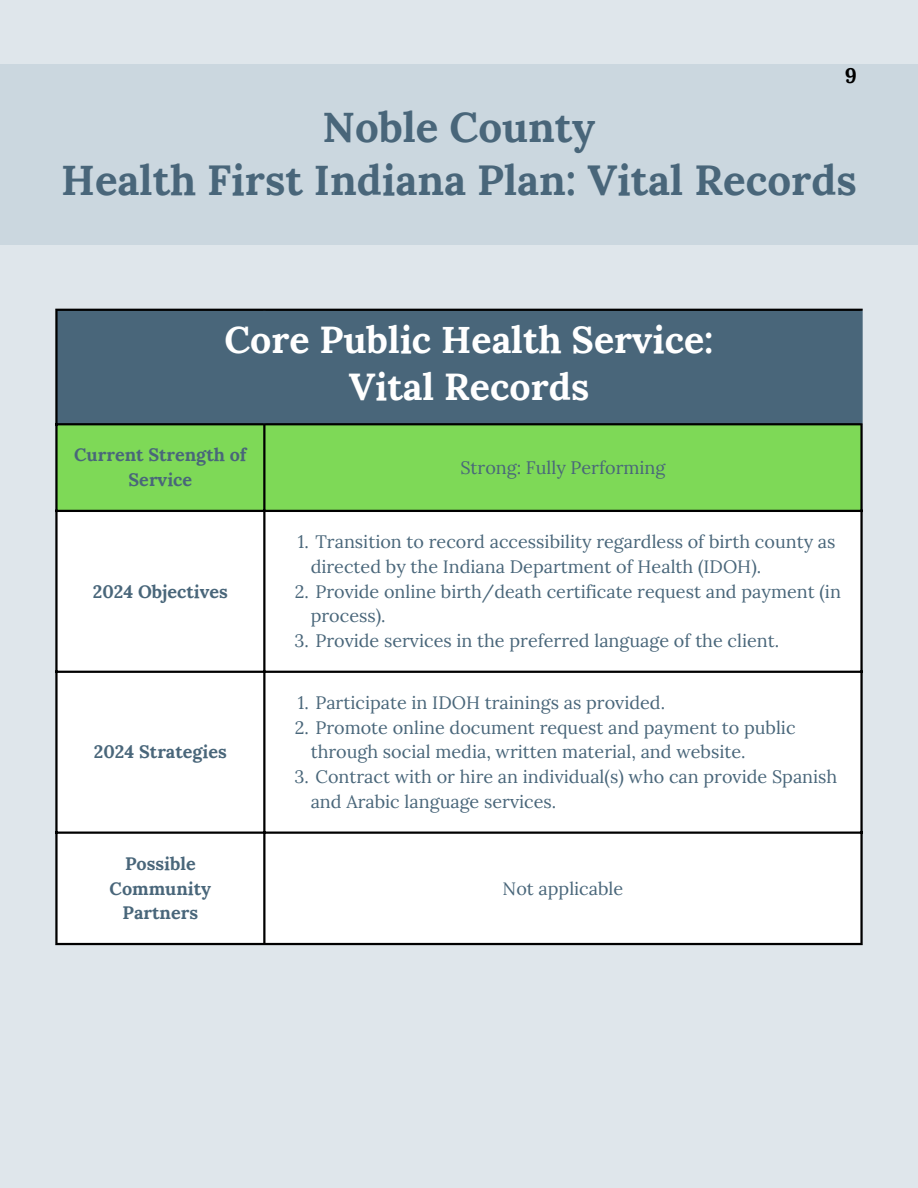
<style>
.page{position:relative;width:918px;height:1188px;background:#dfe6eb}
.page>*{position:absolute;margin:0;border:0;box-sizing:border-box;transform-origin:0 0}
.t1{font:700 42px/52.8px "Lora";color:#49667a;text-align:center}
.t2{font:700 37.5px "Lora";color:#fff}
.t3{font:700 21px "Lora";color:#000}
.t4{font:18px/24.8px "Lora";color:#49667a}
.t5{font:700 18px/24.8px "Lora";color:#49667a;text-align:center}
</style>
<div class="page">
<div style="left:0;top:65px;width:918px;height:180px;background:#cbd7df"></div>
<div style="left:58px;top:311px;width:802px;height:112px;background:#49667a"></div>
<div style="left:58px;top:425px;width:802px;height:85px;background:#7ed957"></div>
<div style="left:58px;top:512px;width:802px;height:431px;background:#fff"></div>
<hr style="left:55px;top:311px;width:3px;height:632px;background:#000">
<hr style="left:263px;top:425px;width:2px;height:518px;background:#000">
<hr style="left:860px;top:425px;width:3px;height:518px;background:#000">
<hr style="left:55px;top:309px;width:808px;height:2px;background:#000">
<hr style="left:55px;top:423px;width:808px;height:2px;background:#000">
<hr style="left:55px;top:510px;width:808px;height:2px;background:#000">
<hr style="left:55px;top:671px;width:808px;height:2px;background:#000">
<hr style="left:55px;top:832px;width:808px;height:2px;background:#000">
<hr style="left:55px;top:943px;width:808px;height:2px;background:#000">
<hr style="left:263px;top:311px;width:2px;height:112px;background:#49667a">
<hr style="left:860px;top:311px;width:3px;height:112px;background:#49667a">
<p class="t3" style="left:845px;top:62px;width:14px">9</p>
<p class="t1" style="left:61px;top:101px;width:797px">Noble County<br>Health First Indiana Plan: Vital Records</p>
<p class="t2" style="left:224px;top:316px;width:491px">Core Public Health Service:</p>
<p class="t2" style="left:349px;top:363px;width:242px">Vital Records</p>
<p class="t5" style="left:74px;top:442px;width:174px">Current Strength of<br>Service</p>
<p class="t5" style="left:93px;top:579px;width:137px">2024 Objectives</p>
<p class="t5" style="left:94px;top:739px;width:134px">2024 Strategies</p>
<p class="t5" style="left:110px;top:851px;width:103px">Possible<br>Community<br>Partners</p>
<h1 class="t4" style="left:460px;top:455px;width:207px">Strong: Fully Performing</h1>
<p class="t4" style="left:311px;top:529px;width:526px;text-indent:-13px">1. Transition to record accessibility regardless of birth county as directed by the Indiana Department of Health (IDOH).</p>
<p class="t4" style="left:311px;top:579px;width:532px;text-indent:-16px">2. Provide online birth/death certificate request and payment (in process).</p>
<p class="t4" style="left:294px;top:628px;width:486px">3. Provide services in the preferred language of the client.</p>
<p class="t4" style="left:298px;top:690px;width:369px">1. Participate in IDOH trainings as provided.</p>
<p class="t4" style="left:311px;top:715px;width:486px;text-indent:-16px">2. Promote online document request and payment to public through social media, written material, and website.</p>
<p class="t4" style="left:311px;top:764px;width:528px;text-indent:-16px">3. Contract with or hire an individual(s) who can provide Spanish and Arabic language services.</p>
<p class="t4" style="left:503px;top:876px;width:122px">Not applicable</p>
</div>
